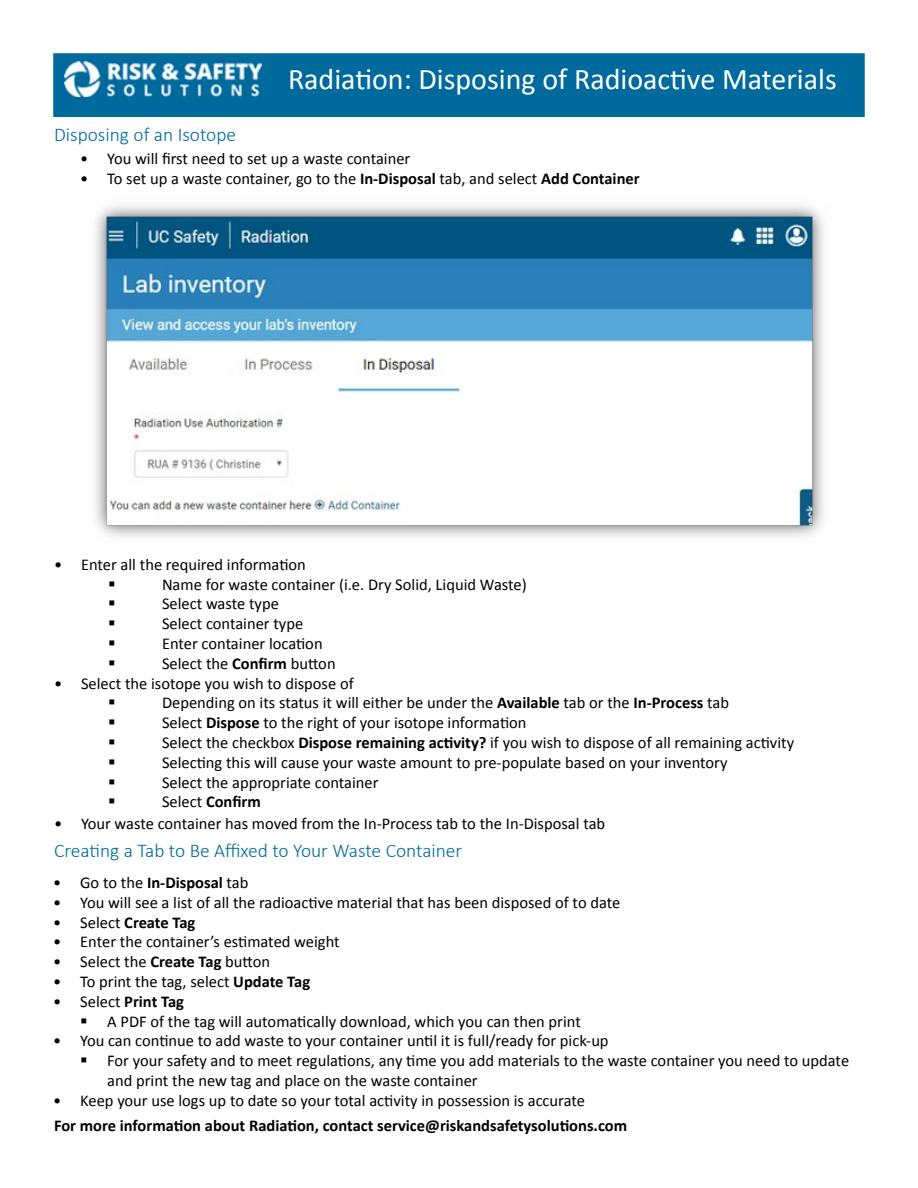
<style>
.page{position:relative;width:918px;height:1188px;background:#fff}
.page>*{position:absolute;margin:0;border:0;box-sizing:border-box;transform-origin:0 0}
.t1{font:30px "Calibri";color:#fff}
.t2{font:300 19.5px "Calibri";color:#006a9c}
.t3{font:16.5px/19.8px "Calibri";color:#000}
.t4{font:700 16.5px "Calibri";color:#000}
.s1{font-weight:700}
.s2{font-weight:400}
</style>
<div class="page">
<img style="left:95px;top:205px;width:729px;height:332px">
<div style="left:53px;top:53px;width:812px;height:64px;background:#006a9c;border:2px solid #006a9c"></div>
<img style="left:65px;top:61px;width:196px;height:35px">
<p class="t1" style="left:288px;top:58px;width:550px">Radiation: Disposing of Radioactive Materials</p>
<p class="t2" style="left:54px;top:122px;width:184px">Disposing of an Isotope</p>
<p class="t3" style="left:80px;top:149px;width:332px">• You will first need to set up a waste container</p>
<p class="t3" style="left:80px;top:168px;width:561px">• To set up a waste container, go to the <span class="s1">In-Disposal</span> tab, and select <span class="s1">Add Container</span></p>
<p class="t3" style="left:54px;top:554px;width:253px">• Enter all the required information</p>
<p class="t3" style="left:162px;top:574px;width:366px">Name for waste container (i.e. Dry Solid, Liquid Waste)</p>
<p class="t3" style="left:162px;top:594px;width:118px">Select waste type</p>
<p class="t3" style="left:162px;top:613px;width:143px">Select container type</p>
<p class="t3" style="left:162px;top:633px;width:162px">Enter container location</p>
<p class="t3" style="left:162px;top:653px;width:175px">Select the <span class="s1">Confirm</span> button</p>
<p class="t3" style="left:54px;top:673px;width:301px">• Select the isotope you wish to dispose of</p>
<p class="t3" style="left:162px;top:693px;width:569px">Depending on its status it will either be under the <span class="s1">Available</span> tab or the <span class="s1">In-Process</span> tab</p>
<p class="t3" style="left:162px;top:712px;width:366px">Select <span class="s1">Dispose</span> to the right of your isotope information</p>
<p class="t3" style="left:162px;top:732px;width:634px">Select the checkbox <span class="s1">Dispose remaining activity?</span> if you wish to dispose of all remaining activity</p>
<p class="t3" style="left:162px;top:752px;width:567px">Selecting this will cause your waste amount to pre-populate based on your inventory</p>
<p class="t3" style="left:162px;top:772px;width:218px">Select the appropriate container</p>
<p class="t4" style="left:162px;top:790px;width:100px"><span class="s2">Select</span> Confirm</p>
<p class="t3" style="left:54px;top:813px;width:553px">• Your waste container has moved from the In-Process tab to the In-Disposal tab</p>
<p class="t2" style="left:54px;top:838px;width:410px">Creating a Tab to Be Affixed to Your Waste Container</p>
<p class="t3" style="left:53px;top:872px;width:197px">• Go to the <span class="s1">In-Disposal</span> tab</p>
<p class="t3" style="left:53px;top:892px;width:569px">• You will see a list of all the radioactive material that has been disposed of to date</p>
<p class="t4" style="left:53px;top:911px;width:144px"><span class="s2">• Select</span> Create Tag</p>
<p class="t3" style="left:53px;top:932px;width:288px">• Enter the container’s estimated weight</p>
<p class="t3" style="left:53px;top:951px;width:219px">• Select the <span class="s1">Create Tag</span> button</p>
<p class="t3" style="left:53px;top:971px;width:258px">• To print the tag, select <span class="s1">Update Tag</span></p>
<p class="t4" style="left:53px;top:990px;width:132px"><span class="s2">• Select</span> Print Tag</p>
<p class="t3" style="left:107px;top:1011px;width:475px">A PDF of the tag will automatically download, which you can then print</p>
<p class="t3" style="left:53px;top:1031px;width:557px">• You can continue to add waste to your container until it is full/ready for pick-up</p>
<p class="t3" style="left:107px;top:1050px;width:743px">For your safety and to meet regulations, any time you add materials to the waste container you need to update and print the new tag and place on the waste container</p>
<p class="t3" style="left:53px;top:1090px;width:533px">• Keep your use logs up to date so your total activity in possession is accurate</p>
<p class="t4" style="left:54px;top:1114px;width:575px">For more information about Radiation, contact service@riskandsafetysolutions.com</p>
</div>
